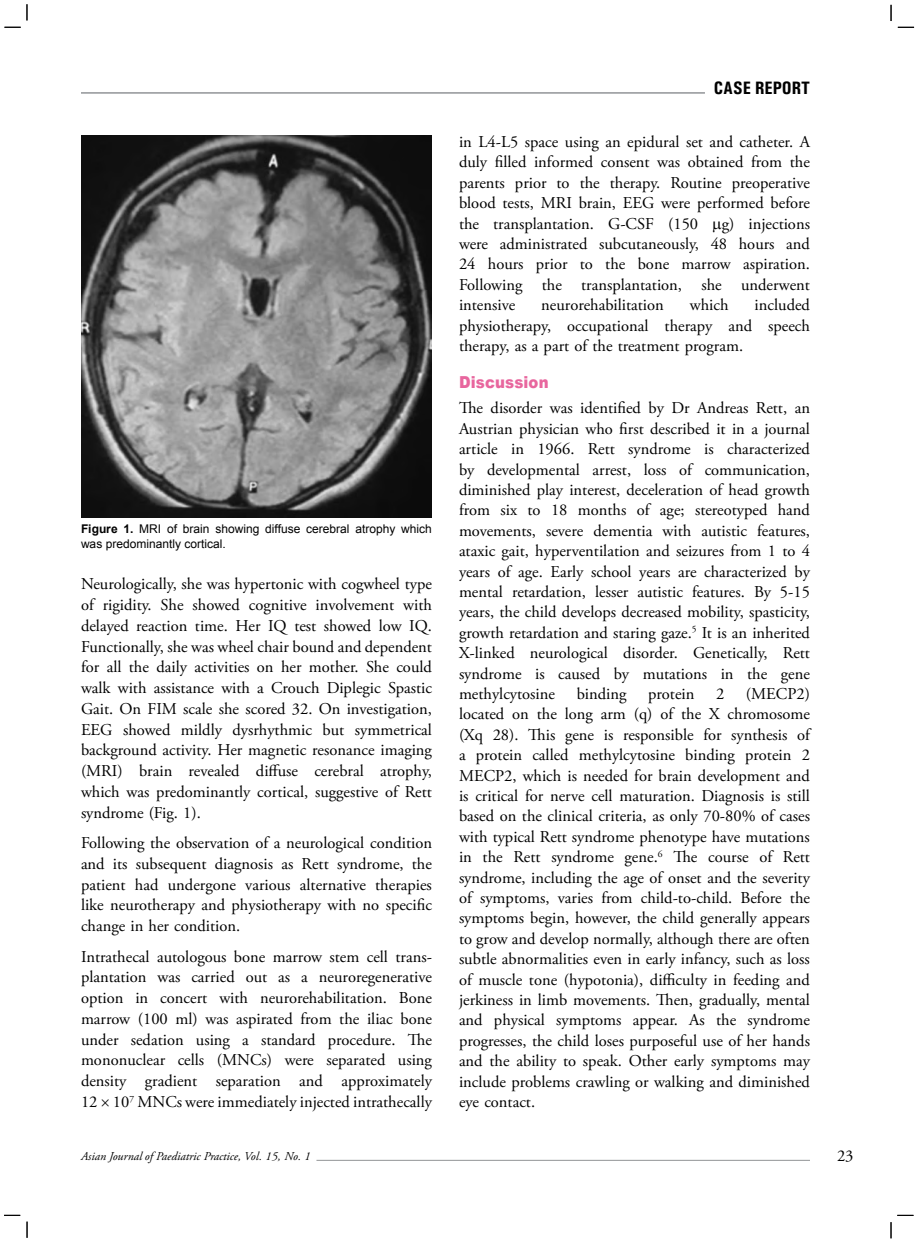
<style>
.page{position:relative;width:918px;height:1242px;background:#fff}
.page>*{position:absolute;margin:0;border:0;box-sizing:border-box;transform-origin:0 0}
.t1{font:700 condensed 18px "Univers";color:#000}
.t2{font:16.5px/20.4px "Adobe Garamond Pro";color:#000;text-align:justify}
.t3{font:900 16.5px "Arial";letter-spacing:.01em;color:#e8669e;scale:.9 1}
.t4{font:16.5px "Adobe Garamond";color:#000}
.t5{font:12px/14.4px "Arial";color:#000}
.t6{font:italic 12px "Adobe Garamond Pro";color:#000}
.s1{font-weight:700}
</style>
<div class="page">
<svg style="left:4px;top:27px;width:17px;height:1px"></svg>
<svg style="left:27px;top:4px;width:1px;height:16px"></svg>
<svg style="left:27px;top:1222px;width:1px;height:16px"></svg>
<svg style="left:4px;top:1215px;width:16px;height:1px"></svg>
<svg style="left:891px;top:5px;width:1px;height:16px"></svg>
<svg style="left:898px;top:27px;width:16px;height:1px"></svg>
<svg style="left:897px;top:1215px;width:16px;height:1px"></svg>
<svg style="left:891px;top:1222px;width:1px;height:16px"></svg>
<hr style="left:316px;top:1160px;width:494px;height:1px;background:#929497">
<hr style="left:81px;top:92px;width:624px;height:2px;background:#929497">
<img style="left:81px;top:135px;width:351px;height:383px">
<p class="t5" style="left:81px;top:522px;width:352px"><span class="s1">Figure 1.</span> MRI of brain showing diffuse cerebral atrophy which was predominantly cortical.</p>
<p class="t2" style="left:81px;top:574px;width:353px">Neurologically, she was hypertonic with cogwheel type of rigidity. She showed cognitive involvement with delayed reaction time. Her IQ test showed low IQ.<br>Functionally, she was wheel chair bound and dependent for all the daily activities on her mother. She could walk with assistance with a Crouch Diplegic Spastic Gait. On FIM scale she scored 32. On investigation, EEG showed mildly dysrhythmic but symmetrical background activity. Her magnetic resonance imaging (MRI) brain revealed diffuse cerebral atrophy, which was predominantly cortical, suggestive of Rett syndrome (Fig. 1).</p>
<p class="t2" style="left:81px;top:833px;width:353px">Following the observation of a neurological condition and its subsequent diagnosis as Rett syndrome, the patient had undergone various alternative therapies like neurotherapy and physiotherapy with no specific change in her condition.</p>
<p class="t2" style="left:81px;top:947px;width:353px">Intrathecal autologous bone marrow stem cell trans&shy;plantation was carried out as a neuroregenerative option in concert with neurorehabilitation. Bone marrow (100 ml) was aspirated from the iliac bone under sedation using a standard procedure. The mononuclear cells (MNCs) were separated using density gradient separation and approximately 12 10<sup>7</sup> MNCs were immediately injected intrathecally</p>
<p class="t1" style="left:714px;top:77px;width:98px">CASE REPORT</p>
<p class="t2" style="left:459px;top:132px;width:353px">in L4-L5 space using an epidural set and catheter. A duly filled informed consent was obtained from the parents prior to the therapy. Routine preoperative blood tests, MRI brain, EEG were performed before the transplantation. G-CSF (150</p>
<p class="t2" style="left:459px;top:214px;width:353px;text-indent:263px">g) injections were administrated subcutaneously, 48 hours and 24 hours prior to the bone marrow aspiration.<br>Following the transplantation, she underwent intensive</p>
<p class="t2" style="left:459px;top:295px;width:353px;text-indent:296px">included physiotherapy, occupational therapy and speech therapy, as a part of the treatment program.</p>
<p class="t3" style="left:459px;top:370px;width:101px">Discussion</p>
<p class="t2" style="left:459px;top:398px;width:353px">The disorder was identified by Dr Andreas Rett, an Austrian physician who first described it in a journal article in 1966. Rett syndrome is characterized by developmental arrest, loss of communication, diminished play interest, deceleration of head growth from six to 18 months of age; stereotyped hand movements, severe dementia with autistic features, ataxic gait, hyperventilation and seizures from 1 to 4 years of age. Early school years are characterized by mental retardation, lesser autistic features. By 5-15 years, the child develops decreased mobility, spasticity, growth retardation and staring gaze.<sup>5</sup> It is an inherited X-linked neurological disorder. Genetically, Rett syndrome is caused by mutations in the gene methylcytosine</p>
<p class="t2" style="left:541px;top:295px;width:124px">neurorehabilitation</p>
<p class="t2" style="left:690px;top:295px;width:40px">which</p>
<p class="t2" style="left:577px;top:684px;width:51px">binding</p>
<p class="t2" style="left:648px;top:684px;width:48px">protein</p>
<p class="t2" style="left:716px;top:684px;width:10px">2</p>
<p class="t2" style="left:459px;top:684px;width:353px;text-indent:287px">(MECP2) located on the long arm (q) of the X chromosome (Xq 28). This gene is responsible for synthesis of a protein called methylcytosine binding protein 2<br>MECP2, which is needed for brain development and is critical for nerve cell maturation. Diagnosis is still based on the clinical criteria, as only 70-80% of cases with typical Rett syndrome phenotype have mutations in the Rett syndrome gene.<sup>6</sup> The course of Rett syndrome, including the age of onset and the severity of symptoms, varies from child-to-child. Before the symptoms begin, however, the child generally appears to grow and develop normally, although there are often subtle abnormalities even in early infancy, such as loss of muscle tone (hypotonia), difficulty in feeding and jerkiness in limb movements. Then, gradually, mental and physical symptoms appear. As the syndrome progresses, the child loses purposeful use of her hands and the ability to speak. Other early symptoms may include problems crawling or walking and diminished eye contact.</p>
<p class="t6" style="left:81px;top:1149px;width:231px">Asian Journal of Paediatric Practice, Vol. 15, No. 1</p>
<p class="t4" style="left:837px;top:1147px;width:18px">23</p>
</div>
